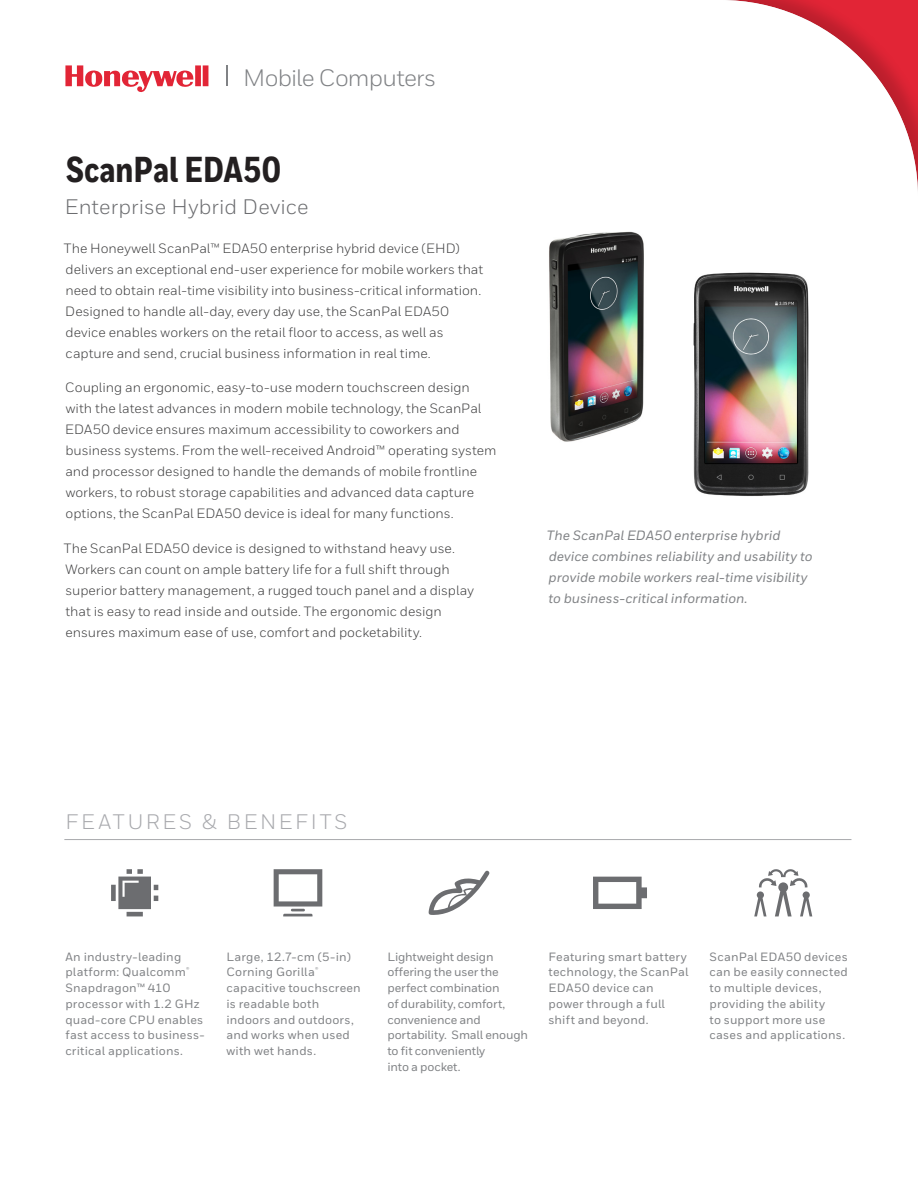
<style>
.page{position:relative;width:918px;height:1188px;background:#fff}
.page>*{position:absolute;margin:0;border:0;box-sizing:border-box;transform-origin:0 0}
.Datasheet__Title_1{font:800 36px "Honeywell Cond";letter-spacing:-.005em;color:#231f20}
.Logotype_-_80{font:23.7px "Honeywell Sans";letter-spacing:-.03em;color:#808285}
.Datasheet__Title_2_1{font:21px "Honeywell Sans";letter-spacing:.01em;color:#6c6d70}
.Datasheet__Sidebar_H{font:21px "Honeywell Sans";letter-spacing:.13em;color:#a8a9ad}
.Body__9_14_pt{font:13.5px/21px "Honeywell Sans";color:#3e3e3f}
.Product_Caption{font:italic 500 13.5px/21px "Honeywell Sans";color:#808285}
.Datasheet__Sidebar_B{font:500 12px/15.8px "Honeywell Sans";letter-spacing:.01em;color:#808285}
.Datasheet__Sidebar_B-2{font:500 12px/15.8px "Honeywell Sans";letter-spacing:-.015em;color:#808285}
</style>
<div class="page">
<svg style="left:65px;top:65px;width:143px;height:27px"></svg>
<hr style="left:226px;top:65px;width:2px;height:21px;background:#808285">
<img style="left:693px;top:272px;width:116px;height:224px">
<hr style="left:64px;top:839px;width:787px;height:1px;background:#a8a9ad">
<svg style="left:111px;top:869px;width:47px;height:47px"></svg>
<svg style="left:274px;top:869px;width:48px;height:47px"></svg>
<svg style="left:429px;top:870px;width:61px;height:45px"></svg>
<svg style="left:593px;top:877px;width:54px;height:32px"></svg>
<svg style="left:754px;top:869px;width:58px;height:47px"></svg>
<img style="left:549px;top:231px;width:95px;height:211px">
<p class="Logotype_-_80" style="left:243px;top:64px;width:195px">Mobile Computers</p>
<p class="Datasheet__Title_1" style="left:66px;top:147px;width:216px">ScanPal EDA50</p>
<p class="Datasheet__Title_2_1" style="left:65px;top:194px;width:245px">Enterprise Hybrid Device</p>
<p class="Body__9_14_pt" style="left:64px;top:238px;width:421px">The Honeywell ScanPal™ EDA50 enterprise hybrid device (EHD) delivers an exceptional end-user experience for mobile workers that need to obtain real-time visibility into business-critical information.<br>Designed to handle all-day, every day use, the ScanPal EDA50 device enables workers on the retail floor to access, as well as capture and send, crucial business information in real time.</p>
<p class="Body__9_14_pt" style="left:65px;top:377px;width:433px">Coupling an ergonomic, easy-to-use modern touchscreen design with the latest advances in modern mobile technology, the ScanPal EDA50 device ensures maximum accessibility to coworkers and business systems. From the well-received Android™ operating system and processor designed to handle the demands of mobile frontline workers, to robust storage capabilities and advanced data capture options, the ScanPal EDA50 device is ideal for many functions.</p>
<p class="Body__9_14_pt" style="left:64px;top:538px;width:411px">The ScanPal EDA50 device is designed to withstand heavy use.<br>Workers can count on ample battery life for a full shift through superior battery management, a rugged touch panel and a display that is easy to read inside and outside. The ergonomic design ensures maximum ease of use, comfort and pocketability.</p>
<p class="Product_Caption" style="left:547px;top:525px;width:267px">The ScanPal EDA50 enterprise hybrid device combines reliability and usability to provide mobile workers real-time visibility to business-critical information.</p>
<p class="Datasheet__Sidebar_H" style="left:65px;top:809px;width:284px">FEATURES &amp; BENEFITS</p>
<p class="Datasheet__Sidebar_B" style="left:65px;top:949px;width:141px">An industry-leading platform: Qualcomm<sup>®<br></sup>Snapdragon™ 410 processor with 1.2 GHz quad-core CPU enables fast access to business&shy;critical applications.</p>
<p class="Datasheet__Sidebar_B" style="left:226px;top:949px;width:136px">Large, 12.7-cm (5-in)<br>Corning Gorilla<sup>® </sup>capacitive touchscreen is readable both indoors and outdoors, and works when used with wet hands.</p>
<p class="Datasheet__Sidebar_B-2" style="left:387px;top:949px;width:142px">Lightweight design offering the user the perfect combination<br>of durability, comfort, convenience and portability. Small enough to fit conveniently<br>into a pocket.</p>
<p class="Datasheet__Sidebar_B" style="left:549px;top:949px;width:141px">Featuring smart battery technology, the ScanPal<br>EDA50 device can power through a full shift and beyond.</p>
<p class="Datasheet__Sidebar_B" style="left:710px;top:949px;width:140px">ScanPal EDA50 devices can be easily connected to multiple devices, providing the ability<br>to support more use cases and applications.</p>
</div>
